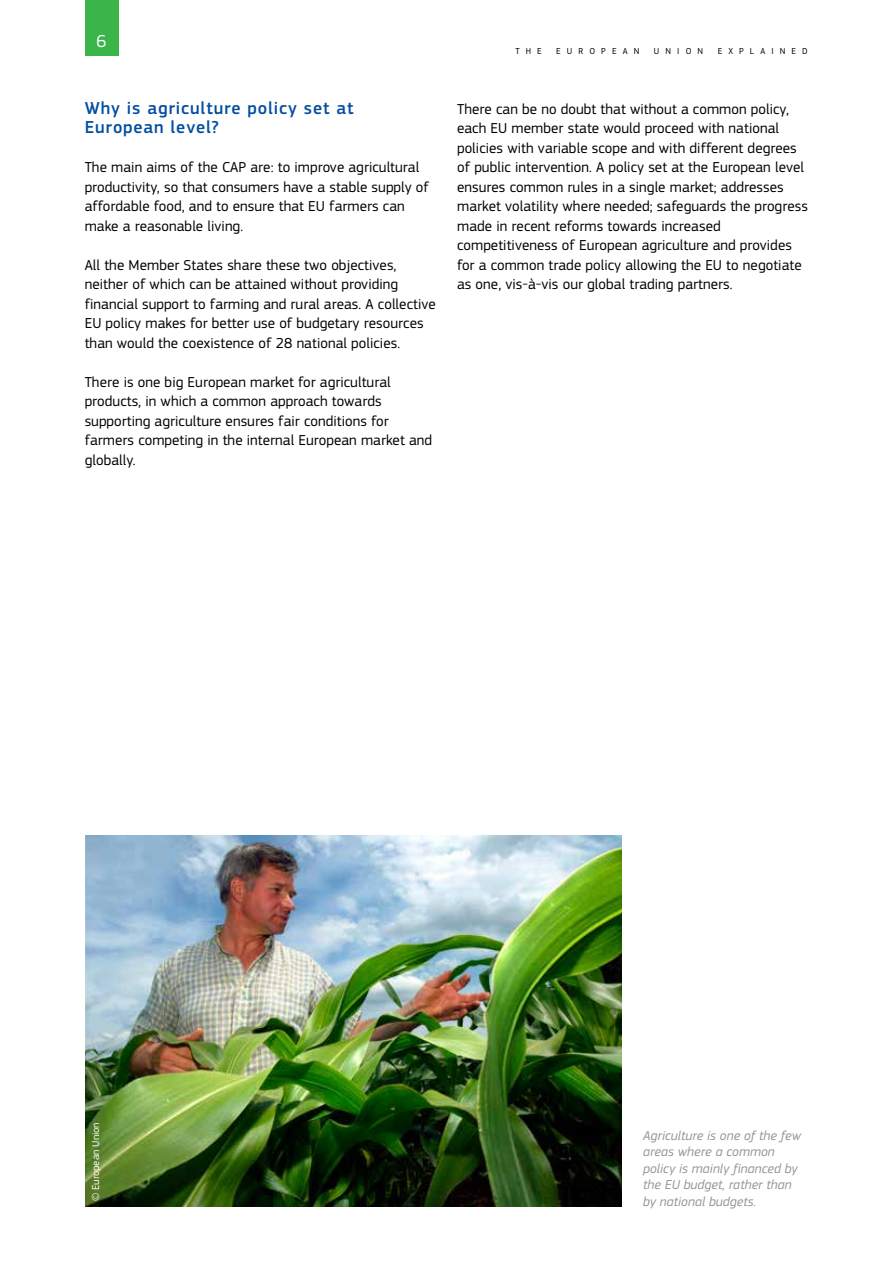
<style>
.page{position:relative;width:893px;height:1263px;background:#fff}
.page>*{position:absolute;margin:0;border:0;box-sizing:border-box;transform-origin:0 0}
.Heading03{font:500 18px/19.5px "EC Square Sans Pro";letter-spacing:.05em;color:#034ea2}
.t1{font:18px "EC Square Sans Pro";color:#fff}
.BodyText{font:15px/19.5px "EC Square Sans Pro";letter-spacing:.005em;color:#000}
.legende_R{font:italic 13.5px/16.5px "EC Square Sans Pro";letter-spacing:.005em;color:#939598}
.copyright{font:10.5px "EC Square Sans Pro";color:#fff}
.t2{font:9px "EC Square Sans Pro";letter-spacing:.68em;color:#000}
</style>
<div class="page">
<div style="left:85px;top:0;width:33px;height:55px;background:#39b54a"></div>
<img style="left:85px;top:835px;width:537px;height:371px">
<p class="t1" style="left:97px;top:30px;width:12px">6</p>
<p class="Heading03" style="left:85px;top:98px;width:270px">Why is agriculture policy set at<br>European level?</p>
<p class="BodyText" style="left:85px;top:158px;width:346px">The main aims of the CAP are: to improve agricultural productivity, so that consumers have a stable supply of affordable food, and to ensure that EU farmers can make a reasonable living.</p>
<p class="BodyText" style="left:85px;top:255px;width:353px">All the Member States share these two objectives, neither of which can be attained without providing financial support to farming and rural areas. A collective EU policy makes for better use of budgetary resources than would the coexistence of 28 national policies.</p>
<p class="BodyText" style="left:85px;top:372px;width:349px">There is one big European market for agricultural products, in which a common approach towards supporting agriculture ensures fair conditions for farmers competing in the internal European market and globally.</p>
<p class="t2" style="left:515px;top:45px;width:28px">THE</p>
<p class="t2" style="left:556px;top:45px;width:85px">EUROPEAN</p>
<p class="t2" style="left:654px;top:45px;width:51px">UNION</p>
<p class="t2" style="left:718px;top:45px;width:92px">EXPLAINED</p>
<p class="BodyText" style="left:457px;top:99px;width:352px">There can be no doubt that without a common policy, each EU member state would proceed with national policies with variable scope and with different degrees of public intervention. A policy set at the European level ensures common rules in a single market; addresses market volatility where needed; safeguards the progress made in recent reforms towards increased competitiveness of European agriculture and provides for a common trade policy allowing the EU to negotiate as one, vis-à-vis our global trading partners.</p>
<p class="copyright" style="left:90px;top:1201px;width:81px;rotate:-90deg">© European Union</p>
<p class="legende_R" style="left:643px;top:1127px;width:159px">Agriculture is one of the few areas where a common policy is mainly financed by the EU budget, rather than by national budgets.</p>
</div>
